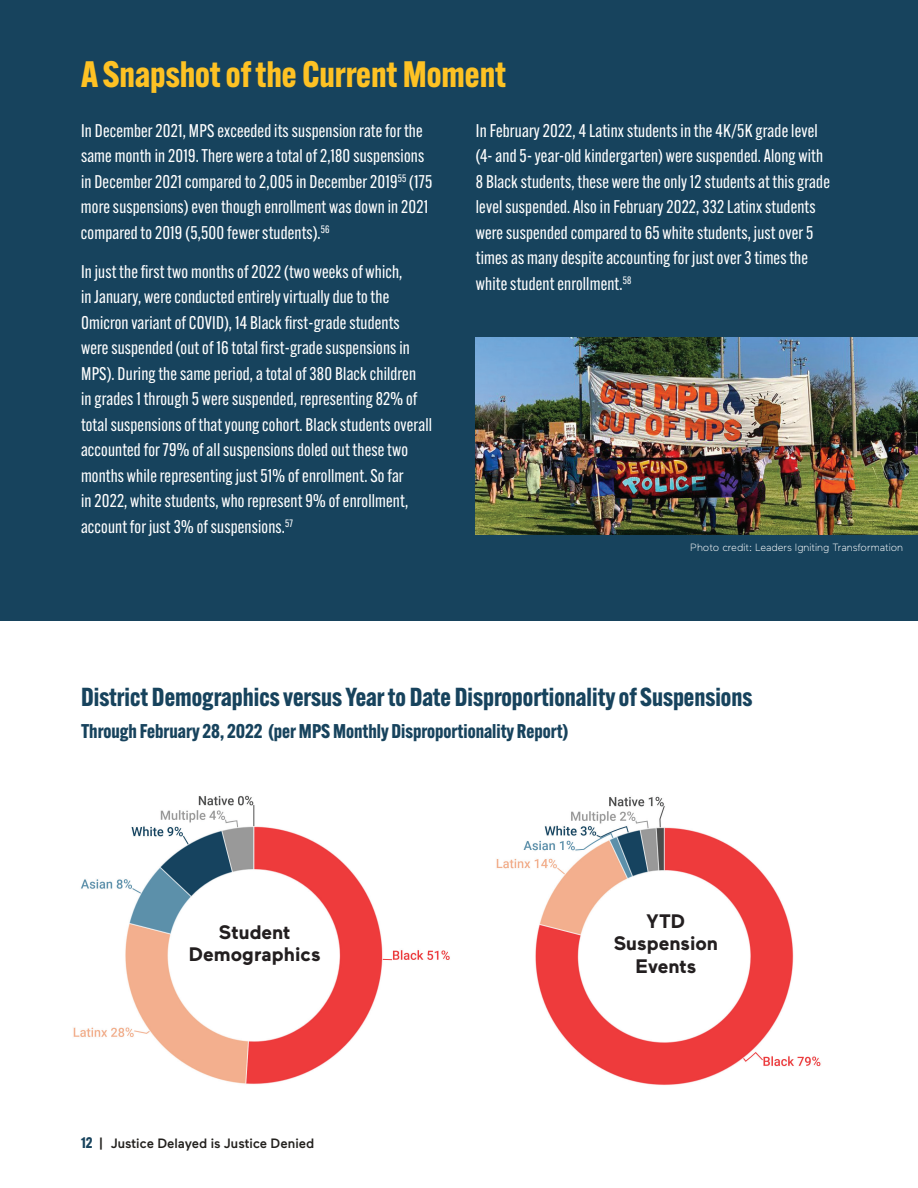
<style>
.page{position:relative;width:918px;height:1188px;background:#fff}
.page>*{position:absolute;margin:0;border:0;box-sizing:border-box;transform-origin:0 0}
.t1{font:700 36px "Alternate Gothic ATF";color:#fec224}
.t2{font:700 25.5px "Alternate Gothic ATF";color:#17435d}
.t3{font:700 19.5px "Alternate Gothic ATF";color:#17435d}
.t4{font:700 19.5px/22.5px "Maax";color:#231f20;text-align:center}
.t5{font:18px/25.5px "Alternate Gothic ATF";letter-spacing:.01em;color:#fff}
.t6{font:500 13.5px "Maax";color:#23211e}
.t7{font:300 10.5px "Maax";color:#fff}
.s1{font-family:"Alternate Gothic ATF";font-weight:700;font-size:15px;color:#17435d}
</style>
<div class="page">
<img style="left:73px;top:795px;width:377px;height:289px">
<img style="left:496px;top:796px;width:325px;height:289px">
<div style="left:0;top:0;width:918px;height:621px;background:#17435d"></div>
<img style="left:475px;top:338px;width:443px;height:196px">
<h1 class="t1" style="left:81px;top:51px;width:427px">A Snapshot of the Current Moment</h1>
<p class="t5" style="left:81px;top:118px;width:353px">In December 2021, MPS exceeded its suspension rate for the same month in 2019. There were a total of 2,180 suspensions in December 2021 compared to 2,005 in December 2019<sup>55</sup> (175 more suspensions) even though enrollment was down in 2021 compared to 2019 (5,500 fewer students).<sup>56</sup></p>
<p class="t5" style="left:81px;top:259px;width:353px">In just the first two months of 2022 (two weeks of which,<br>in January, were conducted entirely virtually due to the Omicron variant of COVID), 14 Black first-grade students<br>were suspended (out of 16 total first-grade suspensions in MPS). During the same period, a total of 380 Black children<br>in grades 1 through 5 were suspended, representing 82% of total suspensions of that young cohort. Black students overall accounted for 79% of all suspensions doled out these two months while representing just 51% of enrollment. So far<br>in 2022, white students, who represent 9% of enrollment, account for just 3% of suspensions.<sup>57</sup></p>
<p class="t5" style="left:476px;top:118px;width:356px">In February 2022, 4 Latinx students in the 4K/5K grade level (4- and 5- year-old kindergarten) were suspended. Along with 8 Black students, these were the only 12 students at this grade level suspended. Also in February 2022, 332 Latinx students were suspended compared to 65 white students, just over 5 times as many despite accounting for just over 3 times the white student enrollment.<sup>58</sup></p>
<p class="t7" style="left:690px;top:541px;width:214px">Photo credit: Leaders Igniting Transformation</p>
<h2 class="t2" style="left:81px;top:681px;width:673px">District Demographics versus Year to Date Disproportionality of Suspensions</h2>
<p class="t3" style="left:81px;top:719px;width:489px">Through February 28, 2022 (per MPS Monthly Disproportionality Report)</p>
<p class="t4" style="left:189px;top:921px;width:133px">Student<br>Demographics</p>
<p class="t4" style="left:614px;top:910px;width:106px">YTD<br>Suspension<br>Events</p>
<p class="t6" style="left:81px;top:1136px;width:235px"><span class="s1">12</span> | Justice Delayed is Justice Denied</p>
</div>
